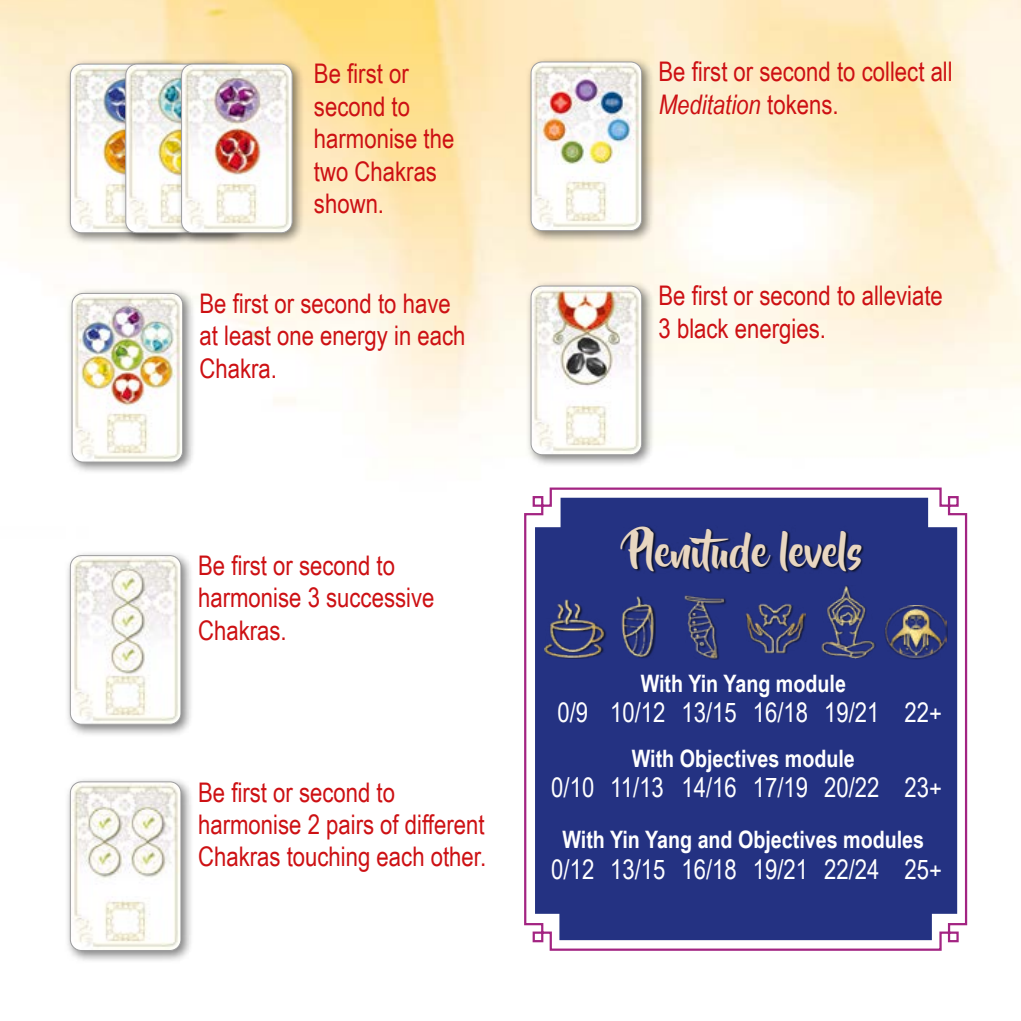
<style>
.page{position:relative;width:1021px;height:1021px;background:#fff}
.page>*{position:absolute;margin:0;border:0;box-sizing:border-box;transform-origin:0 0}
.t1{font:42px "Beyond The Mountains";color:#e8d6c0}
.t2{font:27px/32.4px "Arial Narrow";color:#cd1013}
.t3{font:27px "Arial Narrow";color:#fff}
.t4{font:700 24px "Arial Narrow";color:#fff}
.s1{font-style:italic}
</style>
<div class="page">
<img style="left:0;top:0;width:1020px;height:434px">
<div style="left:64px;top:549px;width:130px;height:188px;background:#000;opacity:.5"></div>
<img style="left:70px;top:555px;width:111px;height:169px">
<div style="left:70px;top:555px;width:111px;height:169px;border:1px solid #9c9c9d;border-radius:11px"></div>
<div style="left:66px;top:287px;width:130px;height:188px;background:#000;opacity:.5"></div>
<img style="left:72px;top:293px;width:111px;height:169px">
<div style="left:72px;top:293px;width:111px;height:169px;border:1px solid #9c9c9d;border-radius:11px"></div>
<div style="left:64px;top:775px;width:130px;height:188px;background:#000;opacity:.5"></div>
<img style="left:70px;top:781px;width:111px;height:169px">
<div style="left:70px;top:781px;width:111px;height:169px;border:1px solid #9c9c9d;border-radius:11px"></div>
<div style="left:525px;top:56px;width:129px;height:188px;background:#000;opacity:.5"></div>
<img style="left:531px;top:62px;width:110px;height:168px">
<div style="left:531px;top:62px;width:111px;height:169px;border:1px solid #9c9c9d;border-radius:11px"></div>
<div style="left:525px;top:280px;width:129px;height:188px;background:#000;opacity:.5"></div>
<img style="left:531px;top:286px;width:110px;height:168px">
<div style="left:531px;top:286px;width:111px;height:169px;border:1px solid #9c9c9d;border-radius:11px"></div>
<div style="left:64px;top:58px;width:130px;height:188px;background:#000;opacity:.5"></div>
<img style="left:70px;top:64px;width:50px;height:169px">
<div style="left:70px;top:64px;width:111px;height:169px;border:1px solid #9c9c9d;border-radius:11px"></div>
<div style="left:120px;top:58px;width:129px;height:188px;background:#000;opacity:.5"></div>
<img style="left:126px;top:64px;width:49px;height:169px">
<div style="left:125px;top:64px;width:112px;height:169px;border:1px solid #9c9c9d;border-radius:11px"></div>
<div style="left:175px;top:58px;width:130px;height:188px;background:#000;opacity:.5"></div>
<img style="left:181px;top:64px;width:111px;height:169px;border-radius:11px">
<div style="left:181px;top:64px;width:111px;height:169px;border:1px solid #9c9c9d;border-radius:11px"></div>
<svg style="left:524px;top:487px;width:444px;height:464px"></svg>
<div style="left:535px;top:497px;width:422px;height:443px;background:#243282"></div>
<div style="left:621px;top:525px;width:242px;height:49px;background:#000;opacity:.75"></div>
<img style="left:798px;top:583px;width:95px;height:80px">
<div style="left:745px;top:605px;width:62px;height:48px;background:#000;opacity:.75"></div>
<img style="left:742px;top:603px;width:63px;height:53px">
<div style="left:884px;top:605px;width:64px;height:54px;background:#000;opacity:.75"></div>
<img style="left:881px;top:605px;width:65px;height:55px">
<img style="left:662px;top:594px;width:80px;height:68px">
<img style="left:597px;top:593px;width:80px;height:67px">
<div style="left:544px;top:599px;width:63px;height:60px;background:#000;opacity:.75"></div>
<img style="left:540px;top:596px;width:64px;height:64px">
<p class="t2" style="left:314px;top:57px;width:142px">Be first or second to harmonise the two Chakras shown.</p>
<p class="t2" style="left:199px;top:286px;width:267px">Be first or second to have at least one energy in each<br>Chakra.</p>
<p class="t2" style="left:198px;top:548px;width:238px">Be first or second to harmonise 3 successive<br>Chakras.</p>
<p class="t2" style="left:198px;top:774px;width:290px">Be first or second to harmonise 2 pairs of different<br>Chakras touching each other.</p>
<p class="t2" style="left:658px;top:55px;width:296px">Be first or second to collect all<br><span class="s1">Meditation</span> tokens.</p>
<p class="t2" style="left:658px;top:279px;width:286px">Be first or second to alleviate<br>3 black energies.</p>
<h1 class="t1" style="left:628px;top:529px;width:236px">Plenitude levels</h1>
<p class="t4" style="left:640px;top:665px;width:207px">With Yin Yang module</p>
<p class="t3" style="left:557px;top:692px;width:386px">0/9 10/12 13/15 16/18 19/21 22+</p>
<p class="t3" style="left:551px;top:768px;width:45px">0/10</p>
<p class="t4" style="left:631px;top:740px;width:224px">With Objectives module</p>
<p class="t3" style="left:610px;top:768px;width:55px">11/13</p>
<p class="t3" style="left:681px;top:768px;width:57px">14/16</p>
<p class="t3" style="left:752px;top:768px;width:57px">17/19</p>
<p class="t3" style="left:824px;top:768px;width:57px">20/22</p>
<p class="t3" style="left:904px;top:768px;width:39px">23+</p>
<p class="t4" style="left:562px;top:821px;width:363px">With Yin Yang and Objectives modules</p>
<p class="t3" style="left:551px;top:849px;width:45px">0/12</p>
<p class="t3" style="left:610px;top:849px;width:57px">13/15</p>
<p class="t3" style="left:681px;top:849px;width:57px">16/18</p>
<p class="t3" style="left:752px;top:849px;width:57px">19/21</p>
<p class="t3" style="left:824px;top:849px;width:57px">22/24</p>
<p class="t3" style="left:904px;top:849px;width:39px">25+</p>
</div>
